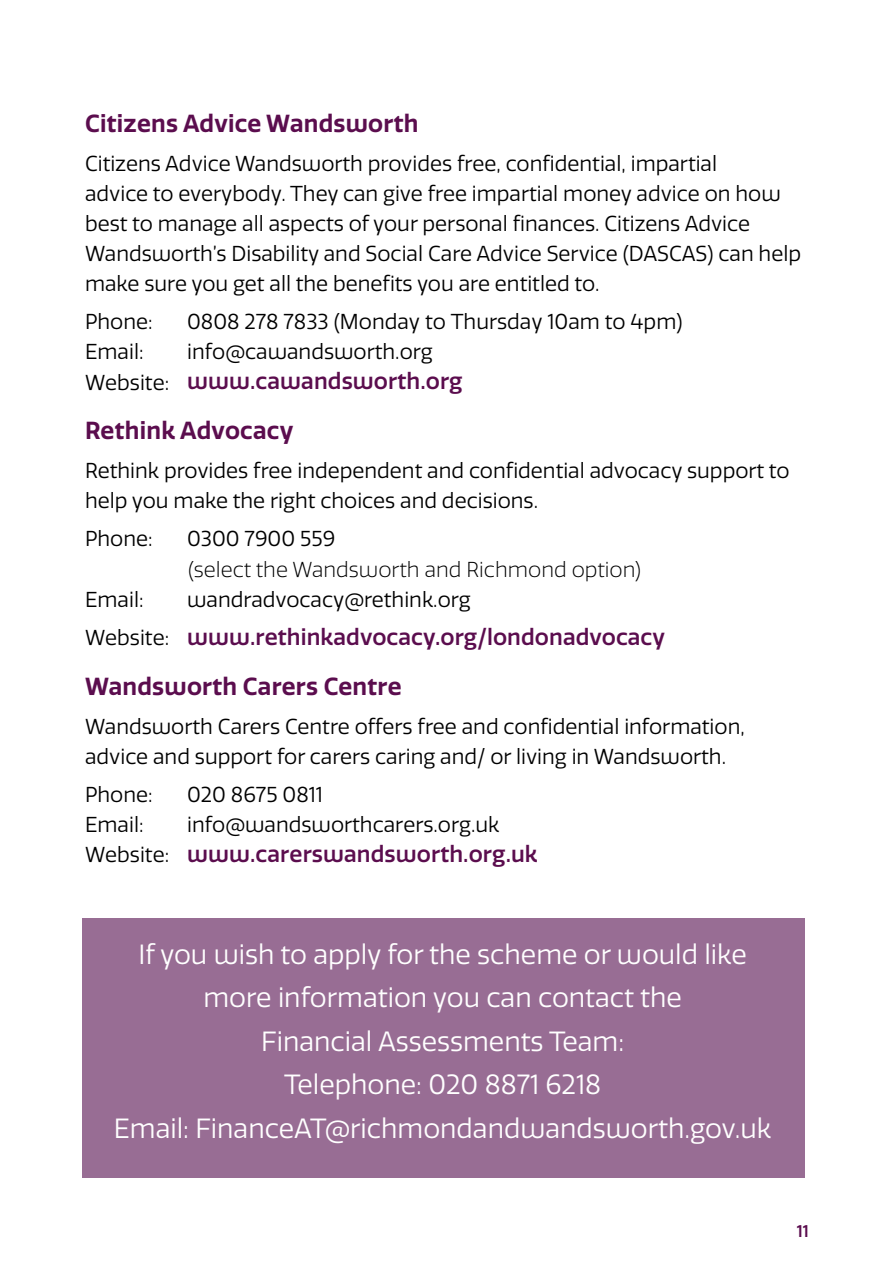
<style>
.page{position:relative;width:893px;height:1263px;background:#fff}
.page>*{position:absolute;margin:0;border:0;box-sizing:border-box;transform-origin:0 0}
.t1{font:27px/43.5px "Quatro";color:#fff;text-align:center}
.t2{font:600 24px "Quatro";letter-spacing:.01em;color:#5b0d4e}
.t3{font:500 22.5px "Quatro";letter-spacing:.005em;color:#5b0d4e}
.t4{font:21px/30px "Quatro";color:#000}
.t5{font:300 21px "Quatro";color:#000}
.t6{font:500 16.5px "Quatro";color:#5b0d4e}
.s1{font-weight:400;font-size:21px;color:#000}
</style>
<div class="page">
<div style="left:82px;top:918px;width:723px;height:260px;background:#986d94"></div>
<p class="t2" style="left:85px;top:110px;width:335px">Citizens Advice Wandsworth</p>
<p class="t4" style="left:85px;top:149px;width:718px">Citizens Advice Wandsworth provides free, confidential, impartial<br>advice to everybody. They can give free impartial money advice on how best to manage all aspects of your personal finances. Citizens Advice Wandsworth’s Disability and Social Care Advice Service (DASCAS) can help make sure you get all the benefits you are entitled to.</p>
<p class="t4" style="left:85px;top:307px;width:69px">Phone:</p>
<p class="t4" style="left:187px;top:307px;width:497px">0808 278 7833 (Monday to Thursday 10am to 4pm)</p>
<p class="t4" style="left:85px;top:337px;width:60px">Email:</p>
<p class="t4" style="left:187px;top:337px;width:247px">info@cawandsworth.org</p>
<p class="t3" style="left:85px;top:368px;width:379px"><span class="s1">Website:</span> www.cawandsworth.org</p>
<p class="t2" style="left:85px;top:417px;width:210px">Rethink Advocacy</p>
<p class="t4" style="left:85px;top:456px;width:706px">Rethink provides free independent and confidential advocacy support to help you make the right choices and decisions.</p>
<p class="t4" style="left:85px;top:524px;width:69px">Phone:</p>
<p class="t4" style="left:187px;top:524px;width:150px">0300 7900 559</p>
<p class="t5" style="left:188px;top:557px;width:454px">(select the Wandsworth and Richmond option)</p>
<p class="t4" style="left:85px;top:584px;width:60px">Email:</p>
<p class="t4" style="left:187px;top:584px;width:285px">wandradvocacy@rethink.org</p>
<p class="t3" style="left:85px;top:624px;width:582px"><span class="s1">Website:</span> www.rethinkadvocacy.org/londonadvocacy</p>
<p class="t2" style="left:85px;top:672px;width:318px">Wandsworth Carers Centre</p>
<p class="t4" style="left:85px;top:711px;width:661px">Wandsworth Carers Centre offers free and confidential information, advice and support for carers caring and/ or living in Wandsworth.</p>
<p class="t4" style="left:85px;top:780px;width:69px">Phone:</p>
<p class="t4" style="left:187px;top:780px;width:137px">020 8675 0811</p>
<p class="t4" style="left:85px;top:810px;width:60px">Email:</p>
<p class="t4" style="left:187px;top:810px;width:314px">info@wandsworthcarers.org.uk</p>
<p class="t3" style="left:85px;top:841px;width:454px"><span class="s1">Website:</span> www.carerswandsworth.org.uk</p>
<p class="t1" style="left:114px;top:933px;width:659px">If you wish to apply for the scheme or would like more information you can contact the<br>Financial Assessments Team:<br>Telephone: 020 8871 6218<br>Email: FinanceAT@richmondandwandsworth.gov.uk</p>
<p class="t6" style="left:797px;top:1222px;width:13px">11</p>
</div>
